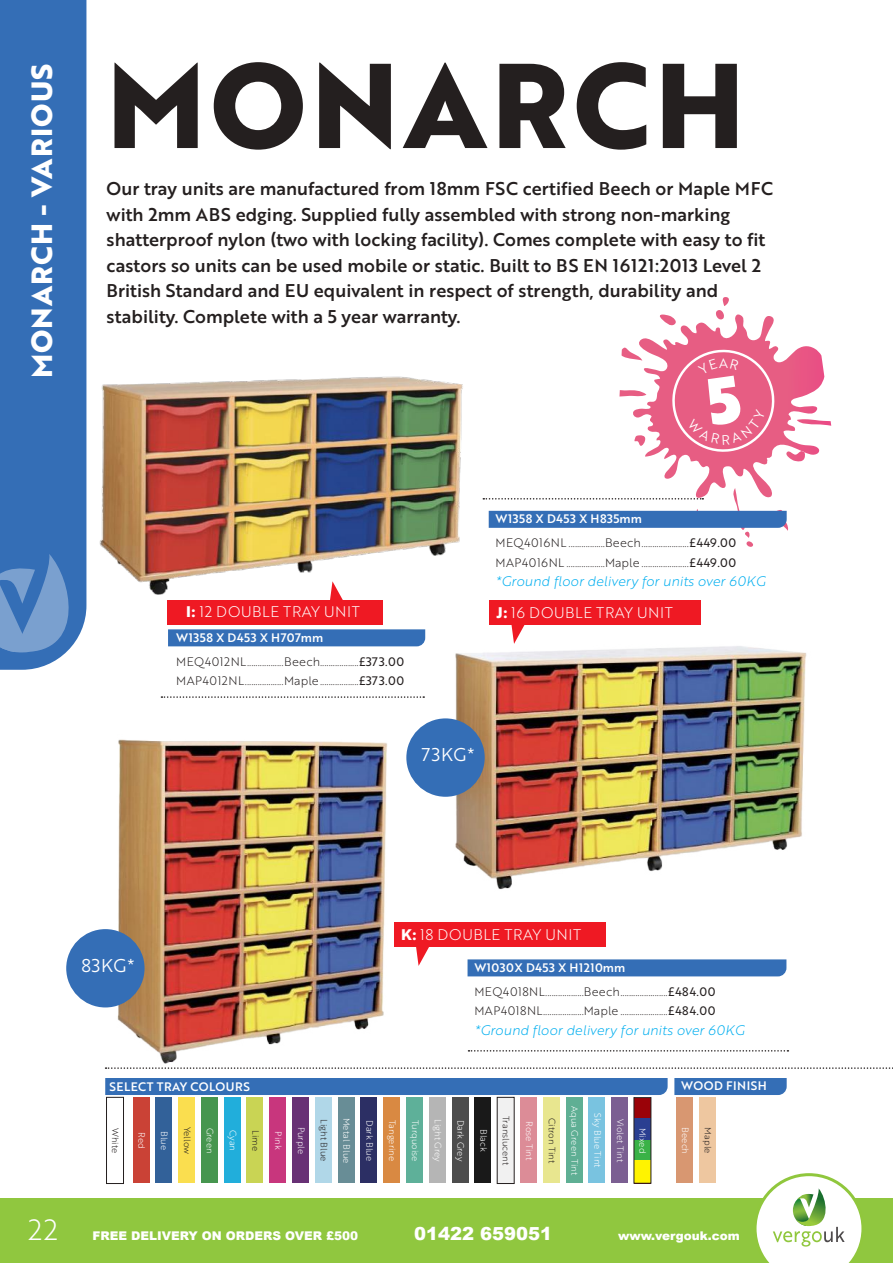
<style>
.page{position:relative;width:893px;height:1263px;background:#fff}
.page>*{position:absolute;margin:0;border:0;box-sizing:border-box;transform-origin:0 0}
.t1{font:700 117px "Brother 1816 Extra";letter-spacing:.04em;color:#241f1f}
.t2{font:700 28.5px "Brother 1816 Extra";letter-spacing:.04em;color:#fff}
.t3{font:28.5px "Brother 1816 Light";color:#fff}
.t4{font:18px/25.5px "Brother 1816 Medium";color:#241f1f}
.t5{font:900 18px "Arial";color:#fff}
.t6{font:18px "Brother 1816 Book";letter-spacing:.04em;color:#fff}
.t7{font:15px "Brother 1816 Light";letter-spacing:.04em;color:#fff}
.t8{font:13.5px "Brother 1816 Light Italic";color:#00aeef}
.t9{font:12px/19.5px "Brother 1816 Light";letter-spacing:.04em;color:#241f1f}
.t10{font:12px "Brother 1816 Medium";letter-spacing:.04em;color:#fff}
.t11{font:900 12px "Arial";color:#fff}
.t12{font:9px "Brother 1816 Light";color:#fff}
.t13{font:9px "Brother 1816 Light";color:#241f1f}
.s1{font-family:"Brother 1816 Extra";font-weight:700}
.s2{font-family:"Brother 1816 Regular"}
</style>
<div class="page">
<div style="left:0;top:0;width:86px;height:670px;background:#346eb6"></div>
<div style="left:0;top:1198px;width:893px;height:65px;background:#90c73f"></div>
<svg style="left:0;top:554px;width:70px;height:99px;background:#5d8bc4"></svg>
<svg style="left:756px;top:1173px;width:106px;height:90px"></svg>
<img style="left:86px;top:361px;width:377px;height:253px">
<img style="left:106px;top:739px;width:298px;height:324px">
<div style="left:167px;top:600px;width:215px;height:25px;background:#ef1923"></div>
<svg style="left:328px;top:581px;width:22px;height:19px"></svg>
<svg style="left:161px;top:696px;width:263px;height:2px"></svg>
<div style="left:168px;top:629px;width:257px;height:17px;background:#346eb6"></div>
<div style="left:394px;top:923px;width:212px;height:24px;background:#ef1923"></div>
<svg style="left:416px;top:947px;width:13px;height:19px"></svg>
<div style="left:489px;top:600px;width:212px;height:25px;background:#ef1923"></div>
<svg style="left:511px;top:625px;width:14px;height:7px"></svg>
<div style="left:489px;top:511px;width:298px;height:17px;background:#346eb6"></div>
<img style="left:438px;top:632px;width:369px;height:258px">
<div style="left:406px;top:718px;width:79px;height:79px;background:#346eb6;border-radius:50%"></div>
<div style="left:468px;top:959px;width:318px;height:17px;background:#346eb6"></div>
<svg style="left:468px;top:1050px;width:320px;height:1px"></svg>
<div style="left:66px;top:929px;width:79px;height:78px;background:#346eb6;border-radius:50%"></div>
<svg style="left:106px;top:1067px;width:787px;height:2px"></svg>
<div style="left:105px;top:1078px;width:563px;height:17px;background:#346eb6"></div>
<div style="left:674px;top:1078px;width:113px;height:17px;background:#346eb6"></div>
<div style="left:106px;top:1097px;width:18px;height:87px;border:1px solid #241f1f"></div>
<div style="left:133px;top:1097px;width:16px;height:86px;background:#ca4236"></div>
<div style="left:155px;top:1097px;width:17px;height:86px;background:#326199"></div>
<div style="left:178px;top:1097px;width:17px;height:86px;background:#fade4f"></div>
<div style="left:201px;top:1097px;width:17px;height:86px;background:#46964f"></div>
<div style="left:224px;top:1097px;width:17px;height:86px;background:#21aedb"></div>
<div style="left:246px;top:1097px;width:17px;height:86px;background:#c9d454"></div>
<div style="left:269px;top:1097px;width:17px;height:86px;background:#c8367d"></div>
<div style="left:292px;top:1097px;width:17px;height:86px;background:#683175"></div>
<div style="left:315px;top:1097px;width:17px;height:86px;background:#b0d7e8"></div>
<div style="left:338px;top:1097px;width:17px;height:86px;background:#688d96"></div>
<div style="left:360px;top:1097px;width:17px;height:86px;background:#2c2f64"></div>
<div style="left:383px;top:1097px;width:17px;height:86px;background:#d98942"></div>
<div style="left:406px;top:1097px;width:17px;height:86px;background:#5eb099"></div>
<div style="left:429px;top:1097px;width:17px;height:86px;background:#b5b5b5"></div>
<div style="left:452px;top:1097px;width:17px;height:86px;background:#4d4d4d"></div>
<div style="left:474px;top:1097px;width:17px;height:86px;background:#191919"></div>
<div style="left:497px;top:1097px;width:17px;height:86px;background:#f1f1f1"></div>
<div style="left:520px;top:1097px;width:17px;height:86px;background:#dc8c97"></div>
<div style="left:543px;top:1097px;width:17px;height:86px;background:#e8e68f"></div>
<div style="left:566px;top:1097px;width:17px;height:86px;background:#5faf94"></div>
<div style="left:588px;top:1097px;width:17px;height:86px;background:#79c3e0"></div>
<div style="left:611px;top:1097px;width:17px;height:86px;background:#7b5f92"></div>
<div style="left:676px;top:1097px;width:17px;height:86px;background:#d89771"></div>
<div style="left:699px;top:1097px;width:17px;height:86px;background:#eec7a0"></div>
<div style="left:634px;top:1098px;width:16px;height:85px;background:#9a0208"></div>
<div style="left:634px;top:1118px;width:16px;height:23px;background:#2a3f91"></div>
<div style="left:634px;top:1140px;width:16px;height:20px;background:#3ab247"></div>
<div style="left:634px;top:1160px;width:16px;height:23px;background:#fff300"></div>
<div style="left:634px;top:1097px;width:17px;height:86px;border:1px solid #241f1f"></div>
<svg style="left:483px;top:297px;width:339px;height:203px"></svg>
<h2 class="t2" style="left:20px;top:378px;width:316px;rotate:-90deg">MONARCH - VARIOUS</h2>
<h1 class="t1" style="left:106px;top:16px;width:640px">MONARCH</h1>
<p class="t4" style="left:107px;top:175px;width:668px">Our tray units are manufactured from 18mm FSC certified Beech or Maple MFC with 2mm ABS edging. Supplied fully assembled with strong non-marking shatterproof nylon (two with locking facility). Comes complete with easy to fit castors so units can be used mobile or static. Built to BS EN 16121:2013 Level 2<br>British Standard and EU equivalent in respect of strength, durability and stability. Complete with a 5 year warranty.</p>
<p class="t7" style="left:186px;top:600px;width:175px"><span class="s1">I:</span> 12 DOUBLE TRAY UNIT</p>
<p class="t10" style="left:176px;top:628px;width:149px">W1358 X D453 X H707mm</p>
<p class="t9" style="left:176px;top:651px;width:230px">MEQ4012NL.................Beech..................<span class="s2">£373.00<br></span>MAP4012NL..................Maple..................<span class="s2">£373.00</span></p>
<p class="t10" style="left:495px;top:510px;width:148px">W1358 X D453 X H835mm</p>
<p class="t9" style="left:495px;top:532px;width:242px">MEQ4016NL .................Beech......................<span class="s2">£449.00<br></span>MAP4016NL ..................Maple ......................<span class="s2">£449.00</span></p>
<p class="t8" style="left:495px;top:571px;width:272px">*Ground floor delivery for units over 60KG</p>
<p class="t7" style="left:497px;top:601px;width:178px"><span class="s1">J:</span> 16 DOUBLE TRAY UNIT</p>
<h3 class="t6" style="left:422px;top:741px;width:54px">73KG*</h3>
<h2 class="t3" style="left:28px;top:1208px;width:31px">22</h2>
<h3 class="t6" style="left:82px;top:952px;width:55px">83KG*</h3>
<p class="t7" style="left:401px;top:923px;width:182px"><span class="s1">K:</span> 18 DOUBLE TRAY UNIT</p>
<p class="t10" style="left:474px;top:958px;width:152px">W1030X D453 X H1210mm</p>
<p class="t9" style="left:474px;top:981px;width:243px">MEQ4018NL..................Beech......................<span class="s2">£484.00<br></span>MAP4018NL...................Maple ......................<span class="s2">£484.00</span></p>
<p class="t8" style="left:474px;top:1020px;width:272px">*Ground floor delivery for units over 60KG</p>
<p class="t10" style="left:110px;top:1077px;width:142px">SELECT TRAY COLOURS</p>
<p class="t10" style="left:681px;top:1077px;width:87px">WOOD FINISH</p>
<p class="t13" style="left:122px;top:1128px;width:27px;rotate:90deg">White</p>
<p class="t12" style="left:148px;top:1132px;width:18px;rotate:90deg">Red</p>
<p class="t12" style="left:171px;top:1131px;width:21px;rotate:90deg">Blue</p>
<p class="t13" style="left:194px;top:1126px;width:29px;rotate:90deg">Yellow</p>
<p class="t12" style="left:217px;top:1127px;width:27px;rotate:90deg">Green</p>
<p class="t12" style="left:239px;top:1130px;width:23px;rotate:90deg">Cyan</p>
<p class="t13" style="left:262px;top:1130px;width:22px;rotate:90deg">Lime</p>
<p class="t12" style="left:285px;top:1131px;width:20px;rotate:90deg">Pink</p>
<p class="t12" style="left:308px;top:1126px;width:29px;rotate:90deg">Purple</p>
<p class="t13" style="left:331px;top:1119px;width:44px;rotate:90deg">Light Blue</p>
<p class="t12" style="left:353px;top:1117px;width:47px;rotate:90deg">Metal Blue</p>
<p class="t12" style="left:376px;top:1120px;width:43px;rotate:90deg">Dark Blue</p>
<p class="t12" style="left:399px;top:1120px;width:43px;rotate:90deg">Tangerine</p>
<p class="t12" style="left:422px;top:1119px;width:43px;rotate:90deg">Turquoise</p>
<p class="t12" style="left:445px;top:1119px;width:44px;rotate:90deg">Light Grey</p>
<p class="t12" style="left:467px;top:1120px;width:43px;rotate:90deg">Dark Grey</p>
<p class="t12" style="left:490px;top:1129px;width:24px;rotate:90deg">Black</p>
<p class="t12" style="left:581px;top:1106px;width:70px;rotate:90deg">Aqua Green Tint</p>
<p class="t12" style="left:604px;top:1113px;width:55px;rotate:90deg">Sky Blue Tint</p>
<p class="t12" style="left:627px;top:1118px;width:45px;rotate:90deg">Violet Tint</p>
<p class="t12" style="left:649px;top:1127px;width:27px;rotate:90deg">Mixed</p>
<p class="t12" style="left:692px;top:1127px;width:28px;rotate:90deg">Beech</p>
<p class="t13" style="left:715px;top:1127px;width:28px;rotate:90deg">Maple</p>
<p class="t13" style="left:513px;top:1116px;width:51px;rotate:90deg">Translucent</p>
<p class="t12" style="left:536px;top:1121px;width:40px;rotate:90deg">Rose Tint</p>
<p class="t13" style="left:559px;top:1118px;width:46px;rotate:90deg">Citron Tint</p>
<p class="t11" style="left:92px;top:1227px;width:267px">FREE DELIVERY ON ORDERS OVER £500</p>
<h3 class="t5" style="left:414px;top:1221px;width:140px">01422 659051</h3>
<p class="t11" style="left:618px;top:1227px;width:123px">www.vergouk.com</p>
</div>
